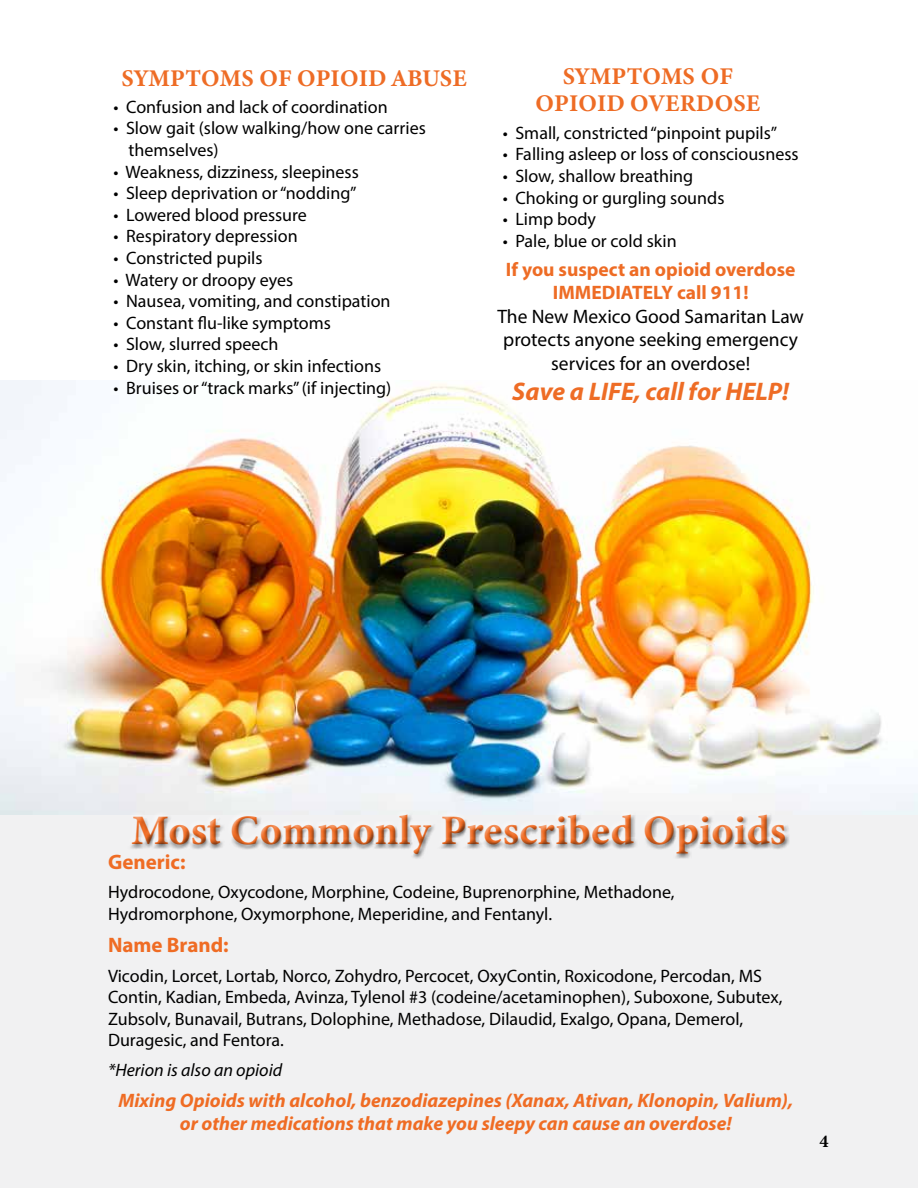
<style>
.page{position:relative;width:918px;height:1188px;background:#fff}
.page>*{position:absolute;margin:0;border:0;box-sizing:border-box;transform-origin:0 0}
.t1{font:42px "Minion Variable Concept";letter-spacing:.025em;color:#ef6c24}
.t2{font:italic 700 25.5px "Myriad Pro";color:#ee6c25}
.t3{font:24px/27px "Minion Variable Concept";letter-spacing:.025em;color:#ee6c25;text-align:center}
.t4{font:700 21px "Myriad Pro";color:#ef6c24}
.t5{font:italic 700 19.5px/23.4px "Myriad Pro";color:#ef6c24;text-align:center}
.t6{font:19.5px/23.4px "Myriad Pro";color:#000;text-align:center}
.t7{font:700 19.5px/23.4px "Myriad Pro";color:#ee6c25;text-align:center}
.t8{font:18px/21.6px "Myriad Pro";color:#000}
.t9{font:italic 18px "Myriad Pro";color:#000}
.t10{font:18px "Minion Variable Concept";color:#000}
</style>
<div class="page">
<div style="left:0;top:808px;width:918px;height:380px;background:#f1f1f2"></div>
<img style="left:0;top:380px;width:918px;height:434px">
<div style="left:127px;top:809px;width:661px;height:48px;background:#eef2f4"></div>
<div style="left:128px;top:812px;width:663px;height:48px;background:#000;opacity:.75"></div>
<h3 class="t3" style="left:122px;top:64px;width:346px">SYMPTOMS OF OPIOID ABUSE</h3>
<h3 class="t3" style="left:535px;top:63px;width:226px">SYMPTOMS OF<br>OPIOID OVERDOSE</h3>
<p class="t8" style="left:503px;top:122px;width:276px">• Small, constricted “pinpoint pupils”</p>
<p class="t8" style="left:503px;top:143px;width:297px">• Falling asleep or loss of consciousness</p>
<p class="t8" style="left:503px;top:165px;width:192px">• Slow, shallow breathing</p>
<p class="t8" style="left:503px;top:186px;width:223px">• Choking or gurgling sounds</p>
<p class="t8" style="left:503px;top:208px;width:95px">• Limp body</p>
<p class="t8" style="left:503px;top:230px;width:176px">• Pale, blue or cold skin</p>
<p class="t7" style="left:506px;top:257px;width:291px">If you suspect an opioid overdose<br>IMMEDIATELY call 911!</p>
<p class="t6" style="left:497px;top:304px;width:308px">The New Mexico Good Samaritan Law protects anyone seeking emergency services for an overdose!</p>
<h2 class="t2" style="left:512px;top:375px;width:278px">Save a LIFE, call for HELP!</h2>
<p class="t8" style="left:113px;top:96px;width:276px">• Confusion and lack of coordination</p>
<p class="t8" style="left:129px;top:117px;width:299px;text-indent:-15px">• Slow gait (slow walking/how one carries themselves)</p>
<p class="t8" style="left:113px;top:161px;width:247px">• Weakness, dizziness, sleepiness</p>
<p class="t8" style="left:113px;top:182px;width:245px">• Sleep deprivation or “nodding”</p>
<p class="t8" style="left:113px;top:204px;width:195px">• Lowered blood pressure</p>
<p class="t8" style="left:113px;top:225px;width:186px">• Respiratory depression</p>
<p class="t8" style="left:113px;top:247px;width:151px">• Constricted pupils</p>
<p class="t8" style="left:113px;top:269px;width:181px">• Watery or droopy eyes</p>
<p class="t8" style="left:113px;top:290px;width:279px">• Nausea, vomiting, and constipation</p>
<p class="t8" style="left:113px;top:312px;width:219px">• Constant flu-like symptoms</p>
<p class="t8" style="left:113px;top:333px;width:167px">• Slow, slurred speech</p>
<p class="t8" style="left:113px;top:355px;width:269px">• Dry skin, itching, or skin infections</p>
<p class="t8" style="left:113px;top:377px;width:280px">• Bruises or “track marks” (if injecting)</p>
<h1 class="t1" style="left:132px;top:801px;width:656px">Most Commonly Prescribed Opioids</h1>
<p class="t4" style="left:108px;top:848px;width:79px">Generic:</p>
<p class="t8" style="left:108px;top:881px;width:568px">Hydrocodone, Oxycodone, Morphine, Codeine, Buprenorphine, Methadone,<br>Hydromorphone, Oxymorphone, Meperidine, and Fentanyl.</p>
<p class="t4" style="left:108px;top:932px;width:122px">Name Brand:</p>
<p class="t8" style="left:108px;top:965px;width:676px">Vicodin, Lorcet, Lortab, Norco, Zohydro, Percocet, OxyContin, Roxicodone, Percodan, MS Contin, Kadian, Embeda, Avinza, Tylenol #3 (codeine/acetaminophen), Suboxone, Subutex, Zubsolv, Bunavail, Butrans, Dolophine, Methadose, Dilaudid, Exalgo, Opana, Demerol, Duragesic, and Fentora.</p>
<p class="t9" style="left:108px;top:1058px;width:176px">*Herion is also an opioid</p>
<p class="t5" style="left:118px;top:1088px;width:676px">Mixing Opioids with alcohol, benzodiazepines (Xanax, Ativan, Klonopin, Valium), or other medications that make you sleepy can cause an overdose!</p>
<p class="t10" style="left:819px;top:1128px;width:10px">4</p>
</div>
